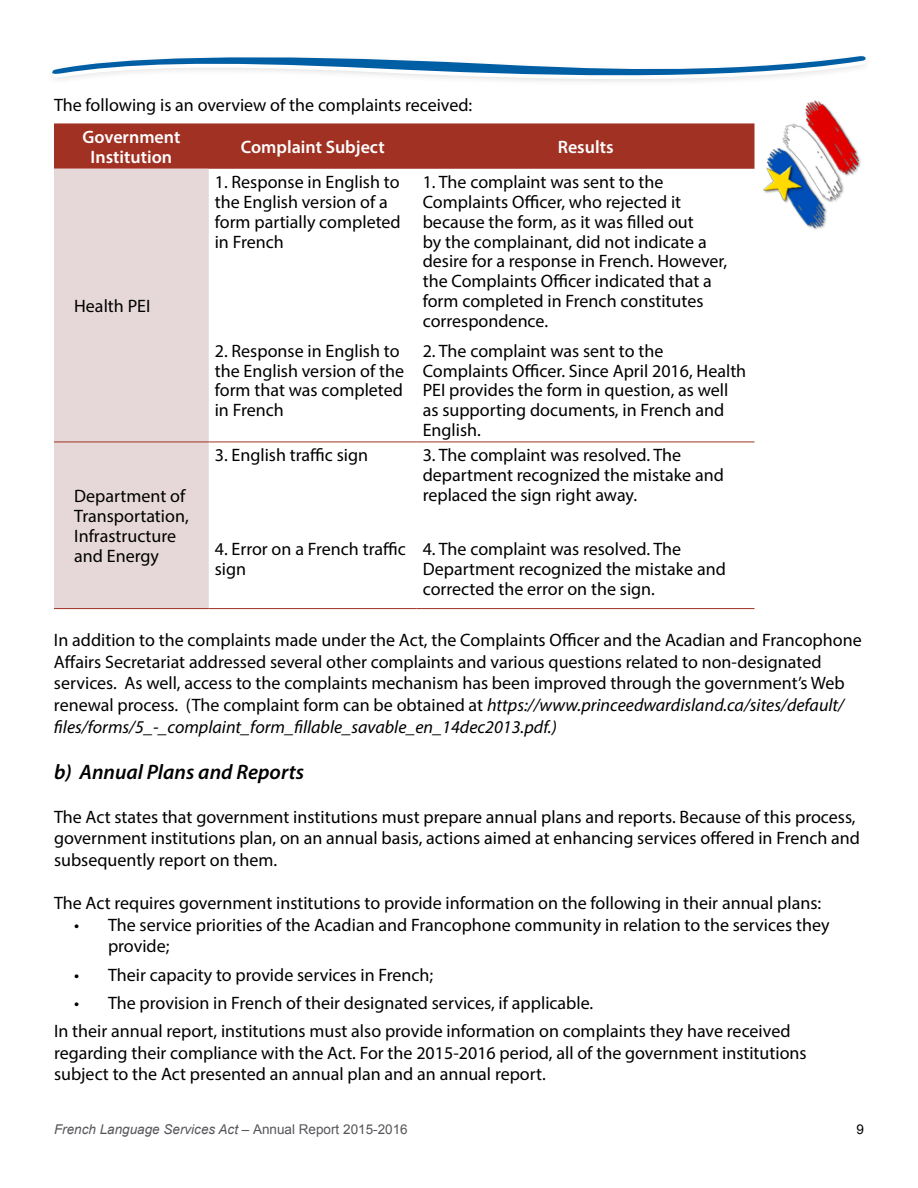
<style>
.page{position:relative;width:918px;height:1188px;background:#fff}
.page>*{position:absolute;margin:0;border:0;box-sizing:border-box;transform-origin:0 0}
.t1{font:italic 600 21px "Myriad Pro";color:#000}
.t2{font:18px/19.8px "Myriad Pro";color:#000}
.t3{font:600 18px/19.8px "Myriad Pro";color:#fff;text-align:center}
.t4{font:italic 13.5px "Arial";color:#55565a}
.t5{font:13.5px "Arial";color:#000}
.s1{font-style:italic}
.s2{font-style:normal}
</style>
<div class="page">
<img style="left:763px;top:100px;width:98px;height:130px">
<svg style="left:52px;top:56px;width:814px;height:26px"></svg>
<div style="left:54px;top:123px;width:700px;height:46px;background:#a03123"></div>
<div style="left:54px;top:169px;width:155px;height:439px;background:#e6d8d8"></div>
<hr style="left:209px;top:442px;width:208px;height:1px;background:#a03123">
<hr style="left:417px;top:442px;width:337px;height:1px;background:#a03123">
<hr style="left:209px;top:608px;width:208px;height:1px;background:#a03123">
<hr style="left:417px;top:608px;width:337px;height:1px;background:#a03123">
<hr style="left:54px;top:442px;width:155px;height:1px;background:#a03123">
<hr style="left:54px;top:608px;width:155px;height:1px;background:#a03123">
<p class="t2" style="left:54px;top:94px;width:420px">The following is an overview of the complaints received:</p>
<p class="t3" style="left:82px;top:127px;width:100px">Government<br>Institution</p>
<p class="t3" style="left:241px;top:136px;width:145px">Complaint Subject</p>
<p class="t3" style="left:558px;top:136px;width:57px">Results</p>
<p class="t2" style="left:74px;top:296px;width:78px">Health PEI</p>
<p class="t2" style="left:215px;top:172px;width:187px">1. Response in English to the English version of a form partially completed in French</p>
<p class="t2" style="left:423px;top:172px;width:306px">1. The complaint was sent to the Complaints Officer, who rejected it because the form, as it was filled out<br>by the complainant, did not indicate a desire for a response in French. However, the Complaints Officer indicated that a form completed in French constitutes correspondence.</p>
<p class="t2" style="left:215px;top:341px;width:191px">2. Response in English to the English version of the form that was completed in French</p>
<p class="t2" style="left:423px;top:341px;width:325px">2. The complaint was sent to the Complaints Officer. Since April 2016, Health PEI provides the form in question, as well as supporting documents, in French and English.</p>
<p class="t2" style="left:215px;top:445px;width:155px">3. English traffic sign</p>
<p class="t2" style="left:423px;top:445px;width:303px">3. The complaint was resolved. The department recognized the mistake and replaced the sign right away.</p>
<p class="t2" style="left:215px;top:539px;width:193px">4. Error on a French traffic sign</p>
<p class="t2" style="left:423px;top:539px;width:305px">4. The complaint was resolved. The<br>Department recognized the mistake and corrected the error on the sign.</p>
<p class="t2" style="left:54px;top:629px;width:809px;line-height:21.6px">In addition to the complaints made under the Act, the Complaints Officer and the Acadian and Francophone Affairs Secretariat addressed several other complaints and various questions related to non-designated services. As well, access to the complaints mechanism has been improved through the government’s Web renewal process. (The complaint form can be obtained at <span class="s1">https://www.princeedwardisland.ca/sites/default/ files/forms/5_-_complaint_form_fillable_savable_en_14dec2013.pdf.)</span></p>
<p class="t1" style="left:54px;top:759px;width:252px">b) Annual Plans and Reports</p>
<p class="t2" style="left:54px;top:805px;width:808px;line-height:21.6px">The Act states that government institutions must prepare annual plans and reports. Because of this process, government institutions plan, on an annual basis, actions aimed at enhancing services offered in French and subsequently report on them.</p>
<p class="t2" style="left:54px;top:893px;width:769px">The Act requires government institutions to provide information on the following in their annual plans:</p>
<p class="t2" style="left:108px;top:913px;width:723px;line-height:21.6px;text-indent:-34px">• The service priorities of the Acadian and Francophone community in relation to the services they provide;</p>
<p class="t2" style="left:74px;top:964px;width:361px">• Their capacity to provide services in French;</p>
<p class="t2" style="left:54px;top:988px;width:738px;line-height:28.3px;text-indent:20px">• The provision in French of their designated services, if applicable.<br>In their annual report, institutions must also provide information on complaints they have received</p>
<p class="t2" style="left:54px;top:1042px;width:754px;line-height:21.6px">regarding their compliance with the Act. For the 2015-2016 period, all of the government institutions subject to the Act presented an annual plan and an annual report.</p>
<p class="t2" style="left:74px;top:486px;width:116px">Department of<br>Transportation,<br>Infrastructure and Energy</p>
<p class="t4" style="left:54px;top:1120px;width:355px">French Language Services Act – <span class="s2">Annual Report 2015-2016</span></p>
<p class="t5" style="left:856px;top:1120px;width:9px">9</p>
</div>
